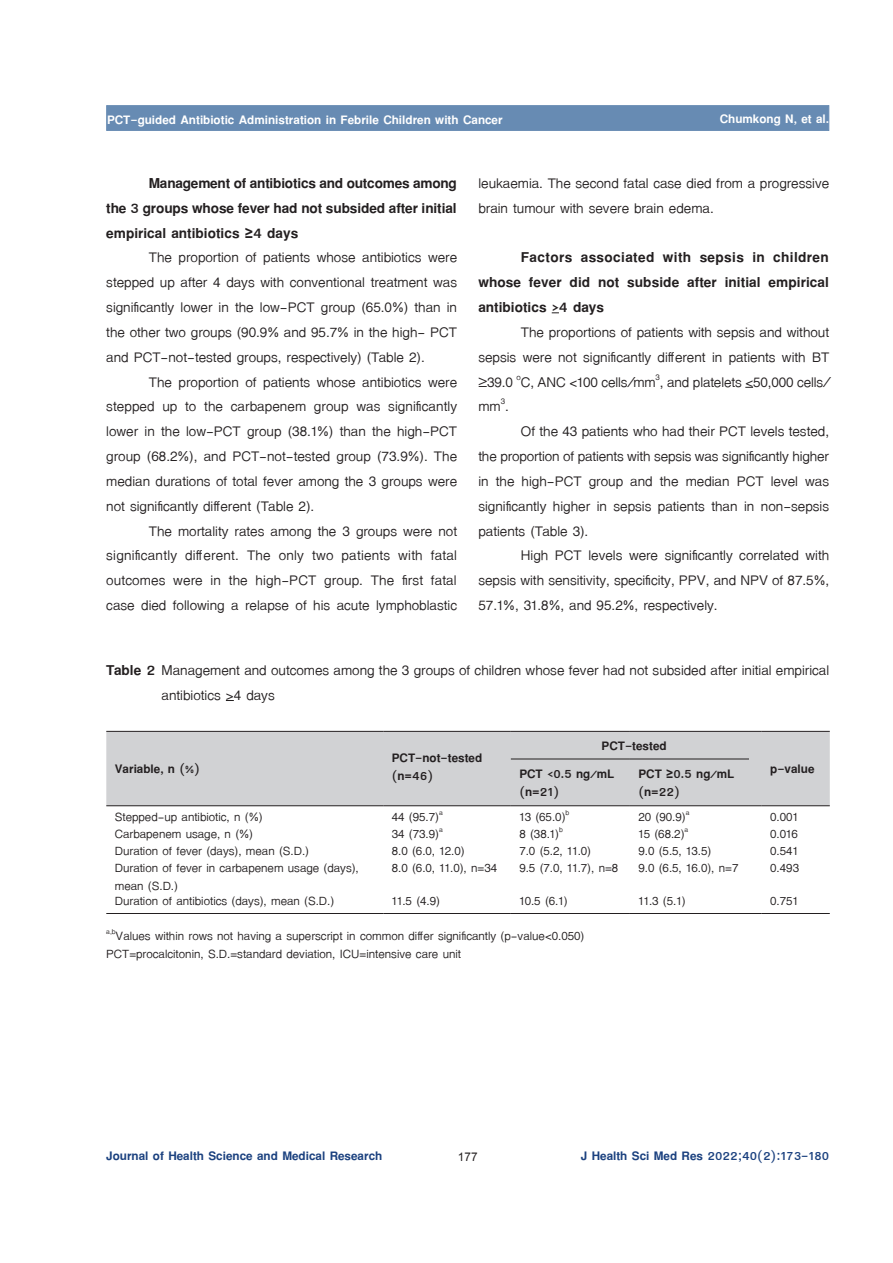
<style>
.page{position:relative;width:893px;height:1263px;background:#fff}
.page>*{position:absolute;margin:0;border:0;box-sizing:border-box;transform-origin:0 0}
.t1{font:21px/24.8px "TF Lanna";color:#231f20;text-align:justify}
.t2{font:700 21px/24.8px "TF Lanna";color:#231f20;text-align:justify}
.t3{font:18px/18px "TF Lanna";color:#231f20}
.t4{font:700 18px/18px "TF Lanna";color:#231f20}
.t5{font:700 18px "TF Lanna";color:#fff}
.t6{font:700 18px "TF Lanna";color:#1b417f}
.t7{font:700 18px "Cordia UPC";color:#231f20}
.s1{font-weight:700}
</style>
<div class="page">
<div style="left:106px;top:105px;width:723px;height:26px;background:#678bb3;border:1px solid #678bb3"></div>
<div style="left:106px;top:732px;width:724px;height:73px;background:#d1d2d4"></div>
<hr style="left:106px;top:731px;width:277px;height:1px;background:#231f20">
<hr style="left:383px;top:731px;width:128px;height:1px;background:#231f20">
<hr style="left:511px;top:731px;width:119px;height:1px;background:#231f20">
<hr style="left:630px;top:731px;width:119px;height:1px;background:#231f20">
<svg style="left:749px;top:731px;width:13px;height:1px"></svg>
<hr style="left:762px;top:731px;width:68px;height:1px;background:#231f20">
<hr style="left:511px;top:759px;width:119px;height:1px;background:#231f20">
<hr style="left:630px;top:759px;width:119px;height:1px;background:#231f20">
<hr style="left:106px;top:805px;width:277px;height:1px;background:#231f20">
<hr style="left:383px;top:805px;width:128px;height:1px;background:#231f20">
<hr style="left:511px;top:805px;width:119px;height:1px;background:#231f20">
<hr style="left:630px;top:805px;width:119px;height:1px;background:#231f20">
<svg style="left:749px;top:805px;width:13px;height:1px"></svg>
<hr style="left:762px;top:805px;width:68px;height:1px;background:#231f20">
<hr style="left:106px;top:913px;width:277px;height:1px;background:#231f20">
<hr style="left:383px;top:913px;width:128px;height:1px;background:#231f20">
<hr style="left:511px;top:913px;width:119px;height:1px;background:#231f20">
<hr style="left:630px;top:913px;width:119px;height:1px;background:#231f20">
<svg style="left:749px;top:913px;width:13px;height:1px"></svg>
<hr style="left:762px;top:913px;width:68px;height:1px;background:#231f20">
<p class="t5" style="left:107px;top:108px;width:397px">PCT-guided Antibiotic Administration in Febrile Children with Cancer</p>
<p class="t5" style="left:720px;top:108px;width:111px">Chumkong N, et al.</p>
<p class="t2" style="left:106px;top:171px;width:352px;text-indent:43px">Management of antibiotics and outcomes among the 3 groups whose fever had not subsided after initial empirical antibiotics ≥4 days</p>
<p class="t1" style="left:106px;top:245px;width:352px;text-indent:43px">The proportion of patients whose antibiotics were stepped up after 4 days with conventional treatment was significantly lower in the low-PCT group (65.0%) than in the other two groups (90.9% and 95.7% in the high- PCT and PCT-not-tested groups, respectively) (Table 2).</p>
<p class="t1" style="left:106px;top:369px;width:352px;text-indent:43px">The proportion of patients whose antibiotics were stepped up to the carbapenem group was significantly lower in the low-PCT group (38.1%) than the high-PCT group (68.2%), and PCT-not-tested group (73.9%). The median durations of total fever among the 3 groups were not significantly different (Table 2).</p>
<p class="t1" style="left:106px;top:518px;width:352px;text-indent:43px">The mortality rates among the 3 groups were not significantly different. The only two patients with fatal outcomes were in the high-PCT group. The first fatal case died following a relapse of his acute lymphoblastic</p>
<p class="t1" style="left:478px;top:171px;width:352px">leukaemia. The second fatal case died from a progressive brain tumour with severe brain edema.</p>
<p class="t2" style="left:478px;top:245px;width:352px;text-indent:43px">Factors associated with sepsis in children whose fever did not subside after initial empirical antibiotics &gt;4 days</p>
<p class="t1" style="left:478px;top:320px;width:352px;text-indent:43px">The proportions of patients with sepsis and without sepsis were not significantly different in patients with BT ≥39.0 <sup>o</sup>C, ANC &lt;100 cells/mm<sup>3</sup>, and platelets &lt;50,000 cells/ mm<sup>3</sup>.</p>
<p class="t1" style="left:478px;top:419px;width:352px;text-indent:43px">Of the 43 patients who had their PCT levels tested, the proportion of patients with sepsis was significantly higher in the high-PCT group and the median PCT level was significantly higher in sepsis patients than in non-sepsis patients (Table 3).</p>
<p class="t1" style="left:478px;top:543px;width:352px;text-indent:43px">High PCT levels were significantly correlated with sepsis with sensitivity, specificity, PPV, and NPV of 87.5%, 57.1%, 31.8%, and 95.2%, respectively.</p>
<p class="t1" style="left:162px;top:657px;width:669px;line-height:25.2px;text-indent:-55px"><span class="s1">Table 2</span> Management and outcomes among the 3 groups of children whose fever had not subsided after initial empirical antibiotics &gt;4 days</p>
<p class="t4" style="left:115px;top:759px;width:87px">Variable, n (%)</p>
<p class="t4" style="left:392px;top:749px;width:92px">PCT-not-tested (n=46)</p>
<p class="t4" style="left:602px;top:737px;width:67px">PCT-tested</p>
<p class="t4" style="left:519px;top:764px;width:96px">PCT &lt;0.5 ng/mL (n=21)</p>
<p class="t4" style="left:638px;top:764px;width:97px">PCT ≥0.5 ng/mL (n=22)</p>
<p class="t4" style="left:770px;top:759px;width:46px">p-value</p>
<p class="t3" style="left:115px;top:808px;width:149px">Stepped-up antibiotic, n (%)</p>
<p class="t3" style="left:392px;top:808px;width:52px">44 (95.7)<sup>a</sup></p>
<p class="t3" style="left:519px;top:808px;width:51px">13 (65.0)<sup>b</sup></p>
<p class="t3" style="left:638px;top:808px;width:52px">20 (90.9)<sup>a</sup></p>
<p class="t3" style="left:770px;top:808px;width:29px">0.001</p>
<p class="t3" style="left:115px;top:825px;width:140px">Carbapenem usage, n (%)</p>
<p class="t3" style="left:392px;top:825px;width:52px">34 (73.9)<sup>a</sup></p>
<p class="t3" style="left:519px;top:825px;width:45px">8 (38.1)<sup>b</sup></p>
<p class="t3" style="left:638px;top:825px;width:51px">15 (68.2)<sup>a</sup></p>
<p class="t3" style="left:770px;top:825px;width:29px">0.016</p>
<p class="t3" style="left:115px;top:842px;width:196px">Duration of fever (days), mean (S.D.)</p>
<p class="t3" style="left:392px;top:842px;width:74px">8.0 (6.0, 12.0)</p>
<p class="t3" style="left:519px;top:842px;width:73px">7.0 (5.2, 11.0)</p>
<p class="t3" style="left:638px;top:842px;width:74px">9.0 (5.5, 13.5)</p>
<p class="t3" style="left:770px;top:842px;width:29px">0.541</p>
<p class="t3" style="left:115px;top:859px;width:246px">Duration of fever in carbapenem usage (days), mean (S.D.)</p>
<p class="t3" style="left:392px;top:859px;width:348px">8.0 (6.0, 11.0), n=34 9.5 (7.0, 11.7), n=8 9.0 (6.5, 16.0), n=7</p>
<p class="t3" style="left:770px;top:859px;width:30px">0.493</p>
<p class="t3" style="left:115px;top:892px;width:221px">Duration of antibiotics (days), mean (S.D.)</p>
<p class="t3" style="left:392px;top:892px;width:50px">11.5 (4.9)</p>
<p class="t3" style="left:519px;top:892px;width:50px">10.5 (6.1)</p>
<p class="t3" style="left:638px;top:892px;width:49px">11.3 (5.1)</p>
<p class="t3" style="left:770px;top:892px;width:29px">0.751</p>
<p class="t3" style="left:106px;top:927px;width:480px"><sup>a,b</sup>Values within rows not having a superscript in common differ significantly (p-value&lt;0.050)<br>PCT=procalcitonin, S.D.=standard deviation, ICU=intensive care unit</p>
<p class="t6" style="left:106px;top:1145px;width:277px">Journal of Health Science and Medical Research</p>
<p class="t7" style="left:458px;top:1146px;width:21px">177</p>
<p class="t6" style="left:581px;top:1145px;width:250px">J Health Sci Med Res 2022;40(2):173-180</p>
</div>
